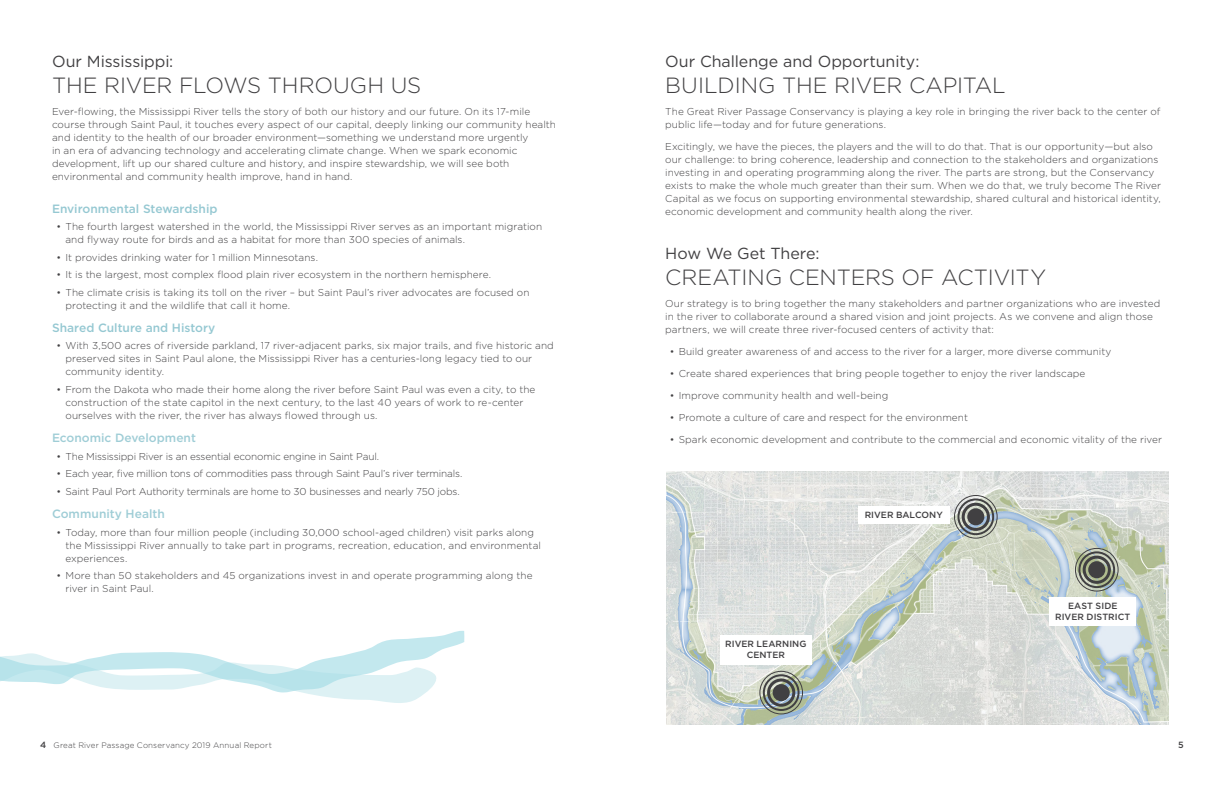
<style>
.page{position:relative;width:1224px;height:792px;background:#fff}
.page>*{position:absolute;margin:0;border:0;box-sizing:border-box;transform-origin:0 0}
.Paragraph_Style_3{font:300 22px "Gotham";letter-spacing:-.005em;color:#414042}
.t1{font:16px "Gotham";letter-spacing:-.005em;color:#414042}
.t2{font:500 12px "Gotham";color:#95c8d2}
.t3{font:500 12px "Gotham";color:#9fcdd6}
.t4{font:300 10px/13px "Gotham";letter-spacing:.005em;color:#414042}
.t5{font:300 10px "Gotham";letter-spacing:-.015em;color:#414042}
.t6{font:500 9px/11px "Gotham";letter-spacing:.01em;color:#414042;text-align:center}
.t7{font:300 8px "Gotham";letter-spacing:.02em;color:#414042}
.s1{font-weight:500;font-size:9px}
</style>
<div class="page">
<svg style="left:0;top:631px;width:464px;height:72px"></svg>
<img style="left:666px;top:472px;width:503px;height:252px">
<div style="left:773px;top:684px;width:17px;height:17px;background:#414042;border-radius:50%"></div>
<div style="left:767px;top:679px;width:28px;height:28px;border:3px solid #414042;border-radius:50%"></div>
<div style="left:763px;top:674px;width:37px;height:37px;border:2px solid #414042;border-radius:50%"></div>
<div style="left:759px;top:671px;width:44px;height:43px;border:1px solid #414042;border-radius:50%"></div>
<div style="left:967px;top:508px;width:17px;height:17px;background:#414042;border-radius:50%"></div>
<div style="left:962px;top:503px;width:28px;height:28px;border:3px solid #414042;border-radius:50%"></div>
<div style="left:957px;top:498px;width:37px;height:37px;border:2px solid #414042;border-radius:50%"></div>
<div style="left:954px;top:495px;width:44px;height:44px;border:1px solid #414042;border-radius:50%"></div>
<div style="left:1088px;top:561px;width:17px;height:17px;background:#414042;border-radius:50%"></div>
<div style="left:1083px;top:556px;width:28px;height:28px;border:3px solid #414042;border-radius:50%"></div>
<div style="left:1078px;top:551px;width:37px;height:37px;border:2px solid #414042;border-radius:50%"></div>
<div style="left:1075px;top:548px;width:44px;height:44px;border:1px solid #414042;border-radius:50%"></div>
<div style="left:720px;top:635px;width:92px;height:30px;background:#fff"></div>
<div style="left:858px;top:506px;width:92px;height:17px;background:#fff"></div>
<div style="left:1050px;top:598px;width:86px;height:28px;background:#fff"></div>
<p class="t1" style="left:52px;top:51px;width:123px">Our Mississippi:</p>
<p class="Paragraph_Style_3" style="left:52px;top:72px;width:371px">THE RIVER FLOWS THROUGH US</p>
<p class="t4" style="left:52px;top:105px;width:505px">Ever-flowing, the Mississippi River tells the story of both our history and our future. On its 17-mile course through Saint Paul, it touches every aspect of our capital, deeply linking our community health and identity to the health of our broader environment—something we understand more urgently<br>in an era of advancing technology and accelerating climate change. When we spark economic development, lift up our shared culture and history, and inspire stewardship, we will see both environmental and community health improve, hand in hand.</p>
<p class="t2" style="left:52px;top:201px;width:167px">Environmental Stewardship</p>
<p class="t4" style="left:66px;top:220px;width:478px;text-indent:-9px">• The fourth largest watershed in the world, the Mississippi River serves as an important migration and flyway route for birds and as a habitat for more than 300 species of animals.</p>
<p class="t4" style="left:56px;top:250px;width:263px">• It provides drinking water for 1 million Minnesotans.</p>
<p class="t4" style="left:56px;top:268px;width:436px">• It is the largest, most complex flood plain river ecosystem in the northern hemisphere.</p>
<p class="t4" style="left:66px;top:285px;width:466px;text-indent:-9px">• The climate crisis is taking its toll on the river – but Saint Paul’s river advocates are focused on protecting it and the wildlife that call it home.</p>
<p class="t2" style="left:52px;top:320px;width:165px">Shared Culture and History</p>
<p class="t4" style="left:66px;top:339px;width:490px;text-indent:-9px">• With 3,500 acres of riverside parkland, 17 river-adjacent parks, six major trails, and five historic and preserved sites in Saint Paul alone, the Mississippi River has a centuries-long legacy tied to our community identity.</p>
<p class="t4" style="left:66px;top:383px;width:471px;text-indent:-9px">• From the Dakota who made their home along the river before Saint Paul was even a city, to the construction of the state capitol in the next century, to the last 40 years of work to re-center ourselves with the river, the river has always flowed through us.</p>
<p class="t3" style="left:52px;top:430px;width:145px">Economic Development</p>
<p class="t5" style="left:56px;top:450px;width:324px">• The Mississippi River is an essential economic engine in Saint Paul.</p>
<p class="t5" style="left:56px;top:468px;width:407px">• Each year, five million tons of commodities pass through Saint Paul’s river terminals.</p>
<p class="t5" style="left:56px;top:485px;width:405px">• Saint Paul Port Authority terminals are home to 30 businesses and nearly 750 jobs.</p>
<p class="t3" style="left:52px;top:506px;width:114px">Community Health</p>
<p class="t4" style="left:66px;top:525px;width:477px;text-indent:-9px">• Today, more than four million people (including 30,000 school-aged children) visit parks along the Mississippi River annually to take part in programs, recreation, education, and environmental experiences.</p>
<p class="t4" style="left:66px;top:569px;width:469px;text-indent:-9px">• More than 50 stakeholders and 45 organizations invest in and operate programming along the river in Saint Paul.</p>
<p class="t1" style="left:665px;top:51px;width:256px">Our Challenge and Opportunity:</p>
<p class="Paragraph_Style_3" style="left:665px;top:72px;width:342px">BUILDING THE RIVER CAPITAL</p>
<p class="t4" style="left:665px;top:105px;width:497px">The Great River Passage Conservancy is playing a key role in bringing the river back to the center of public life—today and for future generations.</p>
<p class="t4" style="left:665px;top:140px;width:497px">Excitingly, we have the pieces, the players and the will to do that. That is our opportunity—but also our challenge: to bring coherence, leadership and connection to the stakeholders and organizations investing in and operating programming along the river. The parts are strong, but the Conservancy exists to make the whole much greater than their sum. When we do that, we truly become The River Capital as we focus on supporting environmental stewardship, shared cultural and historical identity, economic development and community health along the river.</p>
<p class="t1" style="left:665px;top:243px;width:156px">How We Get There:</p>
<p class="Paragraph_Style_3" style="left:665px;top:264px;width:382px">CREATING CENTERS OF ACTIVITY</p>
<p class="t4" style="left:665px;top:297px;width:497px">Our strategy is to bring together the many stakeholders and partner organizations who are invested in the river to collaborate around a shared vision and joint projects. As we convene and align those partners, we will create three river-focused centers of activity that:</p>
<p class="t4" style="left:670px;top:345px;width:443px">• Build greater awareness of and access to the river for a larger, more diverse community</p>
<p class="t4" style="left:670px;top:367px;width:417px">• Create shared experiences that bring people together to enjoy the river landscape</p>
<p class="t4" style="left:670px;top:389px;width:220px">• Improve community health and well-being</p>
<p class="t4" style="left:670px;top:411px;width:300px">• Promote a culture of care and respect for the environment</p>
<p class="t4" style="left:670px;top:433px;width:494px">• Spark economic development and contribute to the commercial and economic vitality of the river</p>
<p class="t6" style="left:725px;top:638px;width:83px">RIVER LEARNING<br>CENTER</p>
<p class="t6" style="left:865px;top:510px;width:80px">RIVER BALCONY</p>
<p class="t6" style="left:1055px;top:601px;width:77px">EAST SIDE<br>RIVER DISTRICT</p>
<p class="t7" style="left:40px;top:740px;width:233px"><span class="s1">4</span> Great River Passage Conservancy 2019 Annual Report</p>
<p class="t6" style="left:1178px;top:739px;width:7px">5</p>
</div>
